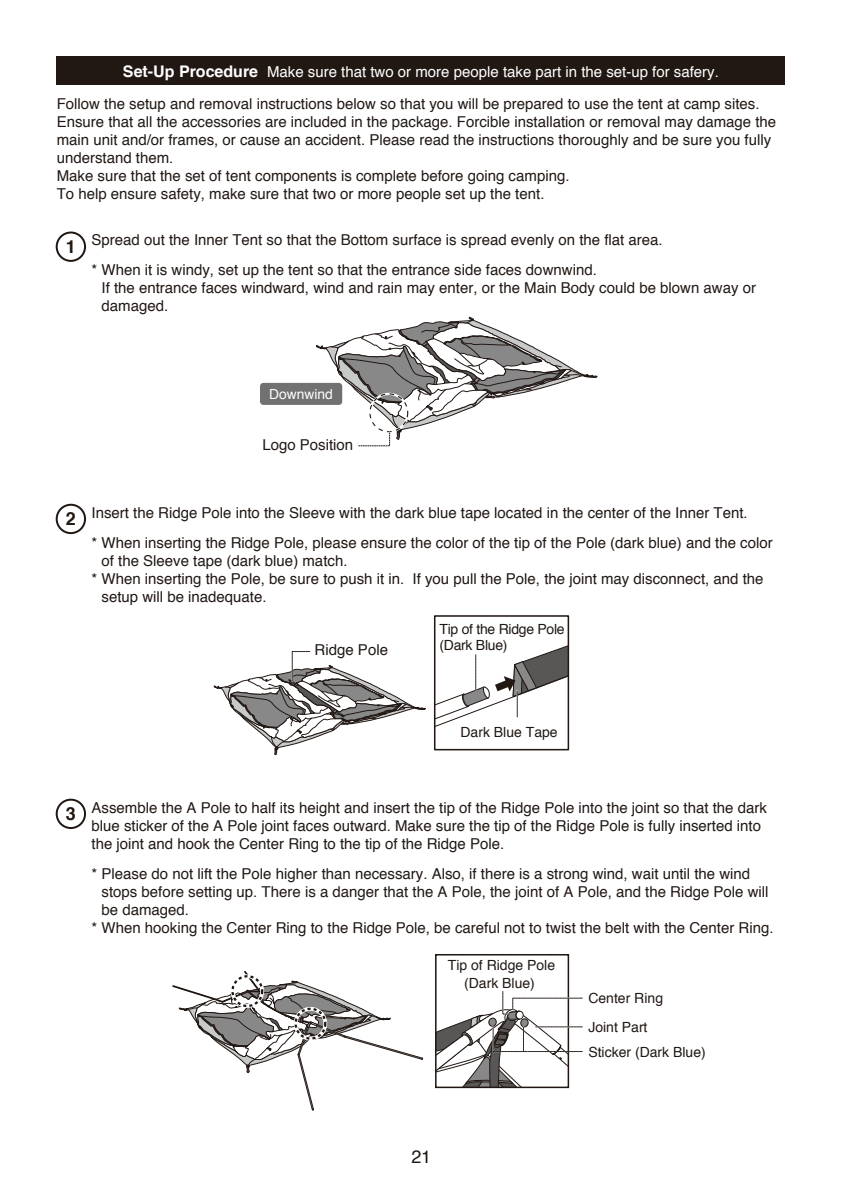
<style>
.page{position:relative;width:842px;height:1191px;background:#fff}
.page>*{position:absolute;margin:0;border:0;box-sizing:border-box;transform-origin:0 0}
.t1{font:700 18px "Helvetica";color:#211814}
.t2{font:18px "Helvetica";color:#211814}
.t3{font:15px/18px "Helvetica";color:#211814}
.t4{font:15px "Helvetica";color:#fff}
.t5{font:14px/18px "Helvetica";color:#211814;text-align:center}
.t6{font:14px "Helvetica";letter-spacing:-.02em;color:#211814}
.t7{font:13.8px "Helvetica";color:#fff}
.s1{font-weight:700;font-size:16px}
</style>
<div class="page">
<svg style="left:316px;top:316px;width:282px;height:131px"></svg>
<svg style="left:433px;top:615px;width:137px;height:136px"></svg>
<svg style="left:214px;top:651px;width:212px;height:104px"></svg>
<div style="left:435px;top:954px;width:134px;height:134px;border:2px solid #211814"></div>
<svg style="left:172px;top:971px;width:251px;height:139px"></svg>
<svg style="left:436px;top:990px;width:147px;height:97px"></svg>
<div style="left:231px;top:974px;width:33px;height:34px;border:4px solid #fff;border-radius:50%"></div>
<div style="left:231px;top:975px;width:32px;height:32px;border:2px dashed #211814;border-radius:50%"></div>
<div style="left:294px;top:1007px;width:33px;height:33px;border:4px solid #fff;border-radius:50%"></div>
<div style="left:294px;top:1007px;width:32px;height:32px;border:2px dashed #211814;border-radius:50%"></div>
<div style="left:260px;top:383px;width:82px;height:22px;background:#717171;border-radius:3px"></div>
<div style="left:56px;top:231px;width:30px;height:31px;border:2px solid #211814;border-radius:50%"></div>
<div style="left:56px;top:504px;width:30px;height:30px;border:2px solid #211814;border-radius:50%"></div>
<div style="left:56px;top:798px;width:30px;height:31px;border:2px solid #211814;border-radius:50%"></div>
<div style="left:57px;top:57px;width:728px;height:28px;background:#211814"></div>
<p class="t4" style="left:123px;top:61px;width:597px"><span class="s1">Set-Up Procedure</span> Make sure that two or more people take part in the set-up for safery.</p>
<p class="t3" style="left:57px;top:95px;width:721px">Follow the setup and removal instructions below so that you will be prepared to use the tent at camp sites.<br>Ensure that all the accessories are included in the package. Forcible installation or removal may damage the main unit and/or frames, or cause an accident. Please read the instructions thoroughly and be sure you fully understand them.<br>Make sure that the set of tent components is complete before going camping.<br>To help ensure safety, make sure that two or more people set up the tent.</p>
<p class="t1" style="left:66px;top:232px;width:12px">1</p>
<p class="t3" style="left:92px;top:226px;width:573px;line-height:30px">Spread out the Inner Tent so that the Bottom surface is spread evenly on the flat area. * When it is windy, set up the tent so that the entrance side faces downwind.</p>
<p class="t3" style="left:102px;top:280px;width:656px">If the entrance faces windward, wind and rain may enter, or the Main Body could be blown away or damaged.</p>
<p class="t7" style="left:269px;top:383px;width:65px">Downwind</p>
<p class="t3" style="left:262px;top:436px;width:92px">Logo Position</p>
<p class="t1" style="left:66px;top:504px;width:12px">2</p>
<p class="t3" style="left:92px;top:498px;width:683px;line-height:30px">Insert the Ridge Pole into the Sleeve with the dark blue tape located in the center of the Inner Tent.<br>* When inserting the Ridge Pole, please ensure the color of the tip of the Pole (dark blue) and the color</p>
<p class="t3" style="left:102px;top:552px;width:247px">of the Sleeve tape (dark blue) match.</p>
<p class="t3" style="left:92px;top:570px;width:674px">* When inserting the Pole, be sure to push it in. If you pull the Pole, the joint may disconnect, and the</p>
<p class="t3" style="left:102px;top:588px;width:167px">setup will be inadequate.</p>
<p class="t6" style="left:439px;top:618px;width:127px">Tip of the Ridge Pole</p>
<p class="t3" style="left:315px;top:641px;width:75px">Ridge Pole</p>
<p class="t6" style="left:439px;top:634px;width:69px">(Dark Blue)</p>
<p class="t5" style="left:460px;top:723px;width:99px">Dark Blue Tape</p>
<p class="t1" style="left:66px;top:799px;width:12px">3</p>
<p class="t3" style="left:92px;top:798px;width:677px">Assemble the A Pole to half its height and insert the tip of the Ridge Pole into the joint so that the dark blue sticker of the A Pole joint faces outward. Make sure the tip of the Ridge Pole is fully inserted into the joint and hook the Center Ring to the tip of the Ridge Pole.</p>
<p class="t3" style="left:92px;top:864px;width:660px">* Please do not lift the Pole higher than necessary. Also, if there is a strong wind, wait until the wind</p>
<p class="t3" style="left:102px;top:882px;width:669px">stops before setting up. There is a danger that the A Pole, the joint of A Pole, and the Ridge Pole will</p>
<p class="t3" style="left:102px;top:900px;width:89px">be damaged.</p>
<p class="t3" style="left:92px;top:918px;width:684px">* When hooking the Center Ring to the Ridge Pole, be careful not to twist the belt with the Center Ring.</p>
<p class="t5" style="left:448px;top:956px;width:109px">Tip of Ridge Pole (Dark Blue)</p>
<p class="t5" style="left:588px;top:989px;width:76px">Center Ring</p>
<p class="t5" style="left:588px;top:1014px;width:119px;line-height:25.4px;text-align:left">Joint Part<br>Sticker (Dark Blue)</p>
<p class="t2" style="left:411px;top:1142px;width:21px">21</p>
</div>
